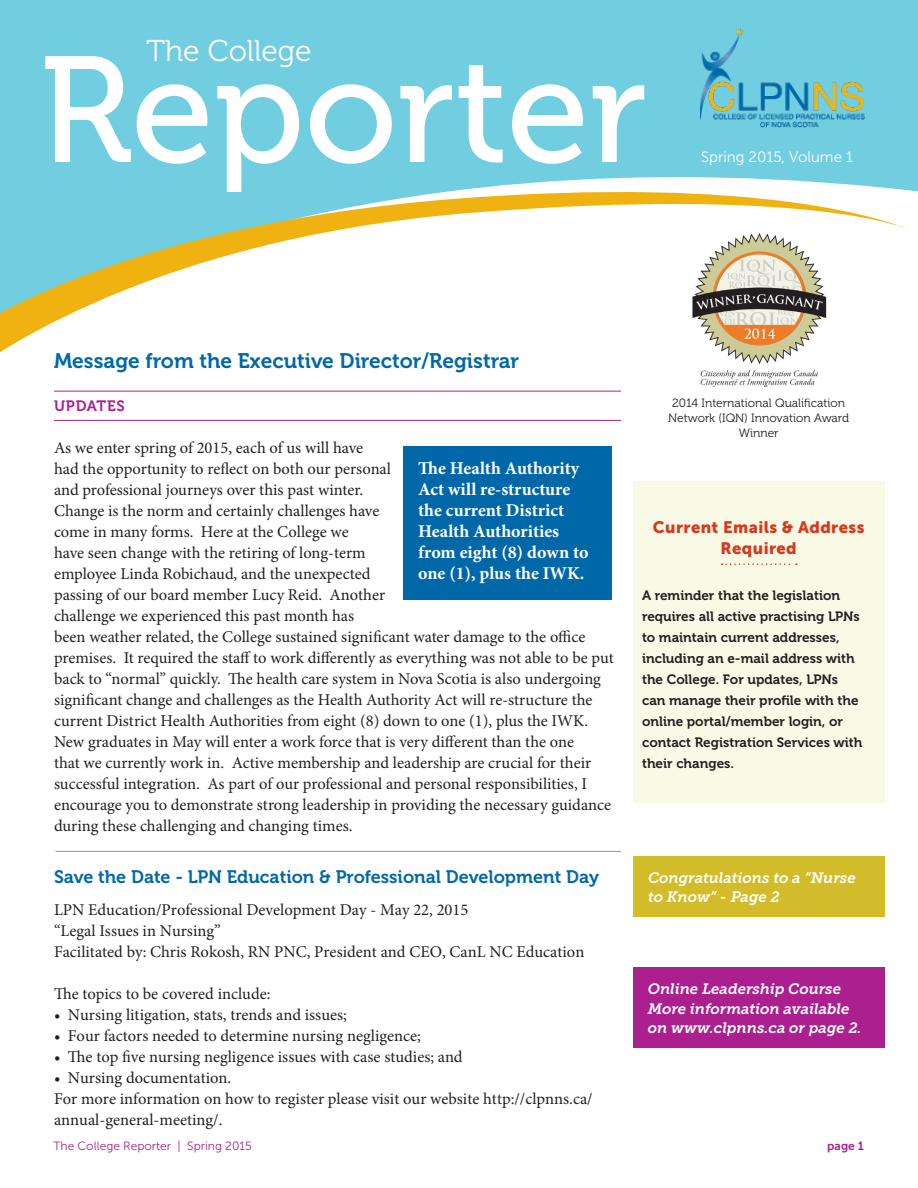
<style>
.page{position:relative;width:918px;height:1188px;background:#fff}
.page>*{position:absolute;margin:0;border:0;box-sizing:border-box;transform-origin:0 0}
.t1{font:150px "Museo 500";color:#fff}
.t2{font:30px "Museo 300";color:#fff}
.Head_1{font:21px "Museo 700";color:#0068a9}
.Body_text_1{font:700 18px/21px "Minion Pro";color:#fff}
.Head_1-2{font:18px "Museo 700";color:#0068a9}
.Body_text_1-2{font:16.5px/21px "Minion Pro";color:#231f20}
.Sidebar_Head_1{font:16.5px/21px "Museo Sans 900";letter-spacing:.025em;color:#d8381e;text-align:center}
.Pull_quote_1{font:italic 15px/19.5px "Museo Slab 700";color:#fff}
.t3{font:15px "Museo Sans 300";color:#fff}
.Head_Byline{font:15px "Museo 700";letter-spacing:.05em;color:#ab208e}
.Sidebar_1{font:13.5px/21px "Museo 700";color:#231f20}
.Head_1-3{font:12px/15px "Museo 300";color:#231f20;text-align:center}
.Table_head_2{font:12px "Museo Sans 300";color:#ab208e}
.Table_head_2-2{font:12px "Museo Sans 700";color:#ab208e}
</style>
<div class="page">
<div style="left:0;top:0;width:918px;height:192px;background:#71cee1"></div>
<img style="left:697px;top:27px;width:169px;height:102px">
<svg style="left:0;top:174px;width:908px;height:179px"></svg>
<hr style="left:54px;top:391px;width:567px;height:1px;background:#ab208e">
<hr style="left:54px;top:420px;width:567px;height:1px;background:#ab208e">
<div style="left:633px;top:968px;width:252px;height:80px;background:#ab208e"></div>
<div style="left:403px;top:446px;width:209px;height:154px;background:#0068a9"></div>
<div style="left:633px;top:856px;width:252px;height:61px;background:#d3bc29"></div>
<div style="left:633px;top:481px;width:251px;height:321px;background:#f9fae6"></div>
<svg style="left:722px;top:563px;width:75px;height:2px"></svg>
<img style="left:688px;top:233px;width:142px;height:155px">
<hr style="left:56px;top:851px;width:565px;height:1px;background:#0068a9">
<p class="t2" style="left:147px;top:34px;width:167px">The College</p>
<p class="t1" style="left:40px;top:28px;width:609px">Reporter</p>
<p class="t3" style="left:701px;top:149px;width:153px">Spring 2015, Volume 1</p>
<p class="Head_1" style="left:54px;top:349px;width:467px">Message from the Executive Director/Registrar</p>
<p class="Head_Byline" style="left:54px;top:397px;width:72px">UPDATES</p>
<p class="Body_text_1-2" style="left:54px;top:437px;width:561px">As we enter spring of 2015, each of us will have<br>had the opportunity to reflect on both our personal<br>and professional journeys over this past winter.<br>Change is the norm and certainly challenges have<br>come in many forms. Here at the College we<br>have seen change with the retiring of long-term<br>employee Linda Robichaud, and the unexpected<br>passing of our board member Lucy Reid. Another<br>challenge we experienced this past month has<br>been weather related, the College sustained significant water damage to the office premises. It required the staff to work differently as everything was not able to be put back to “normal” quickly. The health care system in Nova Scotia is also undergoing significant change and challenges as the Health Authority Act will re-structure the current District Health Authorities from eight (8) down to one (1), plus the IWK.<br>New graduates in May will enter a work force that is very different than the one<br>that we currently work in. Active membership and leadership are crucial for their successful integration. As part of our professional and personal responsibilities, I encourage you to demonstrate strong leadership in providing the necessary guidance during these challenging and changing times.</p>
<p class="Head_1-2" style="left:54px;top:866px;width:546px">Save the Date - LPN Education &amp; Professional Development Day</p>
<p class="Body_text_1-2" style="left:54px;top:899px;width:416px">LPN Education/Professional Development Day - May 22, 2015</p>
<p class="Body_text_1-2" style="left:54px;top:920px;width:168px">“Legal Issues in Nursing”</p>
<p class="Body_text_1-2" style="left:54px;top:941px;width:532px">Facilitated by: Chris Rokosh, RN PNC, President and CEO, CanL NC Education</p>
<p class="Body_text_1-2" style="left:54px;top:983px;width:218px">The topics to be covered include:</p>
<p class="Body_text_1-2" style="left:54px;top:1004px;width:294px">• Nursing litigation, stats, trends and issues;</p>
<p class="Body_text_1-2" style="left:54px;top:1025px;width:368px">• Four factors needed to determine nursing negligence;</p>
<p class="Body_text_1-2" style="left:54px;top:1046px;width:410px">• The top five nursing negligence issues with case studies; and</p>
<p class="Body_text_1-2" style="left:54px;top:1067px;width:179px">• Nursing documentation.</p>
<p class="Body_text_1-2" style="left:54px;top:1088px;width:540px">For more information on how to register please visit our website http://clpnns.ca/ annual-general-meeting/.</p>
<p class="Body_text_1" style="left:418px;top:458px;width:172px">The Health Authority<br>Act will re-structure the current District<br>Health Authorities from eight (8) down to one (1), plus the IWK.</p>
<p class="Head_1-3" style="left:668px;top:395px;width:182px">2014 International Qualification<br>Network (IQN) Innovation Award<br>Winner</p>
<p class="Sidebar_Head_1" style="left:653px;top:517px;width:213px">Current Emails &amp; Address<br>Required</p>
<p class="Sidebar_1" style="left:642px;top:585px;width:222px">A reminder that the legislation requires all active practising LPNs to maintain current addresses, including an e-mail address with the College. For updates, LPNs can manage their profile with the online portal/member login, or contact Registration Services with their changes.</p>
<p class="Pull_quote_1" style="left:648px;top:868px;width:209px">Congratulations to a “Nurse to Know” - Page 2</p>
<p class="Pull_quote_1" style="left:648px;top:979px;width:195px">Online Leadership Course</p>
<p class="Pull_quote_1" style="left:648px;top:999px;width:215px">More information available on www.clpnns.ca or page 2.</p>
<p class="Table_head_2" style="left:54px;top:1140px;width:200px">The College Reporter | Spring 2015</p>
<p class="Table_head_2-2" style="left:827px;top:1139px;width:38px">page 1</p>
</div>
